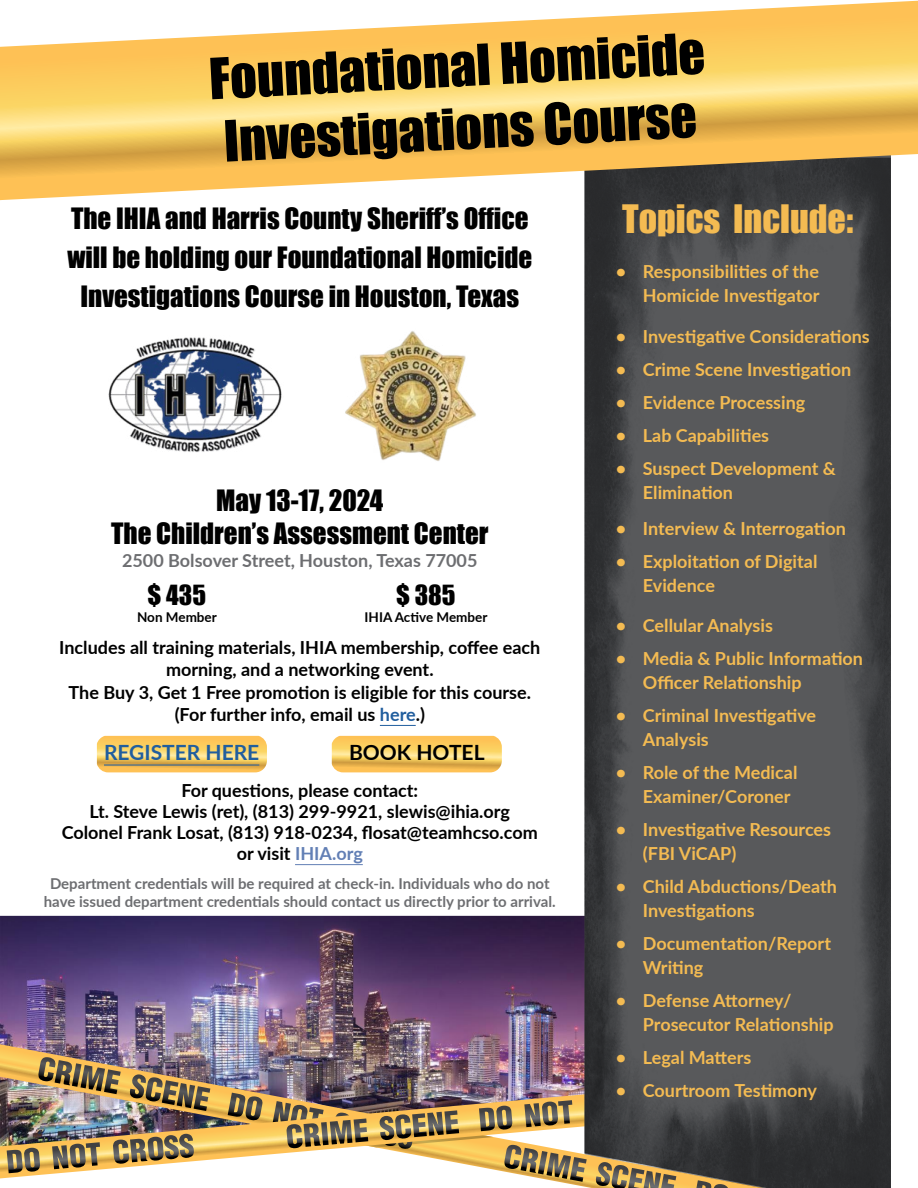
<style>
.page{position:relative;width:918px;height:1188px;background:#fff}
.page>*{position:absolute;margin:0;border:0;box-sizing:border-box;transform-origin:0 0}
.t1{font:52.5px/63px "Impact";color:#000}
.t2{font:36px "Impact";color:#f4bb52}
.t3{font:27px/39px "Impact";color:#000;text-align:center}
.t4{font:25.5px "Impact";color:#000}
.t5{font:700 21px "Lato";color:#215e9e}
.t6{font:700 21px "Lato";color:#000}
.t7{font:700 18px/24px "Lato";color:#f4bb52}
.t8{font:700 18px/22.5px "Lato";color:#000;text-align:center}
.t9{font:700 18px "Lato";color:#6d6e71}
.t10{font:700 15px/18px "Lato";color:#6d6e71;text-align:center}
.t11{font:700 13.5px "Lato";color:#000}
.s1{color:#215e9e}
.s2{color:#627fb5}
</style>
<div class="page">
<img style="left:0;top:916px;width:585px;height:128px">
<img style="left:0;top:1044px;width:585px;height:143px">
<img style="left:38px;top:1057px;width:106px;height:26px">
<svg style="left:504px;top:1178px;width:81px;height:8px"></svg>
<img style="left:0;top:1083px;width:585px;height:95px">
<img style="left:228px;top:1093px;width:265px;height:54px">
<svg style="left:164px;top:1134px;width:30px;height:25px"></svg>
<img style="left:585px;top:200px;width:306px;height:988px">
<svg style="left:0;top:1px;width:918px;height:199px"></svg>
<svg style="left:332px;top:736px;width:170px;height:36px;background:#f6c964"></svg>
<svg style="left:97px;top:736px;width:170px;height:36px;background:#f4c965"></svg>
<hr style="left:380px;top:725px;width:36px;height:1px;background:#215e9e">
<hr style="left:295px;top:864px;width:68px;height:1px;background:#627fb5">
<hr style="left:104px;top:765px;width:155px;height:1px;background:#215e9e">
<img style="left:108px;top:337px;width:174px;height:115px">
<img style="left:345px;top:331px;width:131px;height:130px">
<h1 class="t1" style="left:207px;top:46px;width:498px;rotate:-3deg">Foundational Homicide<br>Investigations Course</h1>
<h3 class="t3" style="left:67px;top:198px;width:466px">The IHIA and Harris County Sheriff’s Office will be holding our Foundational Homicide<br>Investigations Course in Houston, Texas</h3>
<h3 class="t3" style="left:111px;top:483px;width:379px;line-height:33px">May 13-17, 2024<br>The Children’s Assessment Center</h3>
<p class="t9" style="left:122px;top:547px;width:357px">2500 Bolsover Street, Houston, Texas 77005</p>
<h3 class="t4" style="left:148px;top:575px;width:60px">$ 435</h3>
<p class="t11" style="left:137px;top:607px;width:81px">Non Member</p>
<h3 class="t4" style="left:396px;top:575px;width:61px">$ 385</h3>
<p class="t11" style="left:365px;top:607px;width:124px">IHIA Active Member</p>
<p class="t8" style="left:59px;top:635px;width:483px">Includes all training materials, IHIA membership, coffee each morning, and a networking event.<br>The Buy 3, Get 1 Free promotion is eligible for this course. (For further info, email us <span class="s1">here</span>.)</p>
<p class="t5" style="left:104px;top:737px;width:157px">REGISTER HERE</p>
<p class="t6" style="left:349px;top:737px;width:137px">BOOK HOTEL</p>
<p class="t8" style="left:62px;top:780px;width:478px;line-height:21px">For questions, please contact:<br>Lt. Steve Lewis (ret), (813) 299-9921, slewis@ihia.org Colonel Frank Losat, (813) 918-0234, flosat@teamhcso.com or visit <span class="s2">IHIA.org</span></p>
<p class="t10" style="left:44px;top:874px;width:513px">Department credentials will be required at check-in. Individuals who do not have issued department credentials should contact us directly prior to arrival.</p>
<h2 class="t2" style="left:622px;top:191px;width:233px">Topics Include:</h2>
<p class="t7" style="left:616px;top:259px;width:205px;text-align:right">• Responsibilities of the<br>Homicide Investigator</p>
<p class="t7" style="left:616px;top:323px;width:255px">• Investigative Considerations</p>
<p class="t7" style="left:616px;top:356px;width:237px">• Crime Scene Investigation</p>
<p class="t7" style="left:616px;top:389px;width:191px">• Evidence Processing</p>
<p class="t7" style="left:616px;top:422px;width:155px">• Lab Capabilities</p>
<p class="t7" style="left:643px;top:455px;width:194px;text-indent:-27px">• Suspect Development &amp;<br>Elimination</p>
<p class="t7" style="left:616px;top:515px;width:232px">• Interview &amp; Interrogation</p>
<p class="t7" style="left:643px;top:548px;width:176px;text-indent:-27px">• Exploitation of Digital<br>Evidence</p>
<p class="t7" style="left:616px;top:613px;width:159px">• Cellular Analysis</p>
<p class="t7" style="left:643px;top:646px;width:222px;text-indent:-27px">• Media &amp; Public Information<br>Officer Relationship</p>
<p class="t7" style="left:643px;top:703px;width:175px;text-indent:-27px">• Criminal Investigative<br>Analysis</p>
<p class="t7" style="left:643px;top:760px;width:156px;text-indent:-27px">• Role of the Medical<br>Examiner/Coroner</p>
<p class="t7" style="left:643px;top:817px;width:190px;text-indent:-27px">• Investigative Resources (FBI ViCAP)</p>
<p class="t7" style="left:643px;top:874px;width:196px;text-indent:-27px">• Child Abductions/Death<br>Investigations</p>
<p class="t7" style="left:643px;top:931px;width:190px;text-indent:-27px">• Documentation/Report<br>Writing</p>
<p class="t7" style="left:643px;top:988px;width:192px;text-indent:-27px">• Defense Attorney/<br>Prosecutor Relationship</p>
<p class="t7" style="left:616px;top:1045px;width:137px">• Legal Matters</p>
<p class="t7" style="left:616px;top:1078px;width:203px">• Courtroom Testimony</p>
</div>
